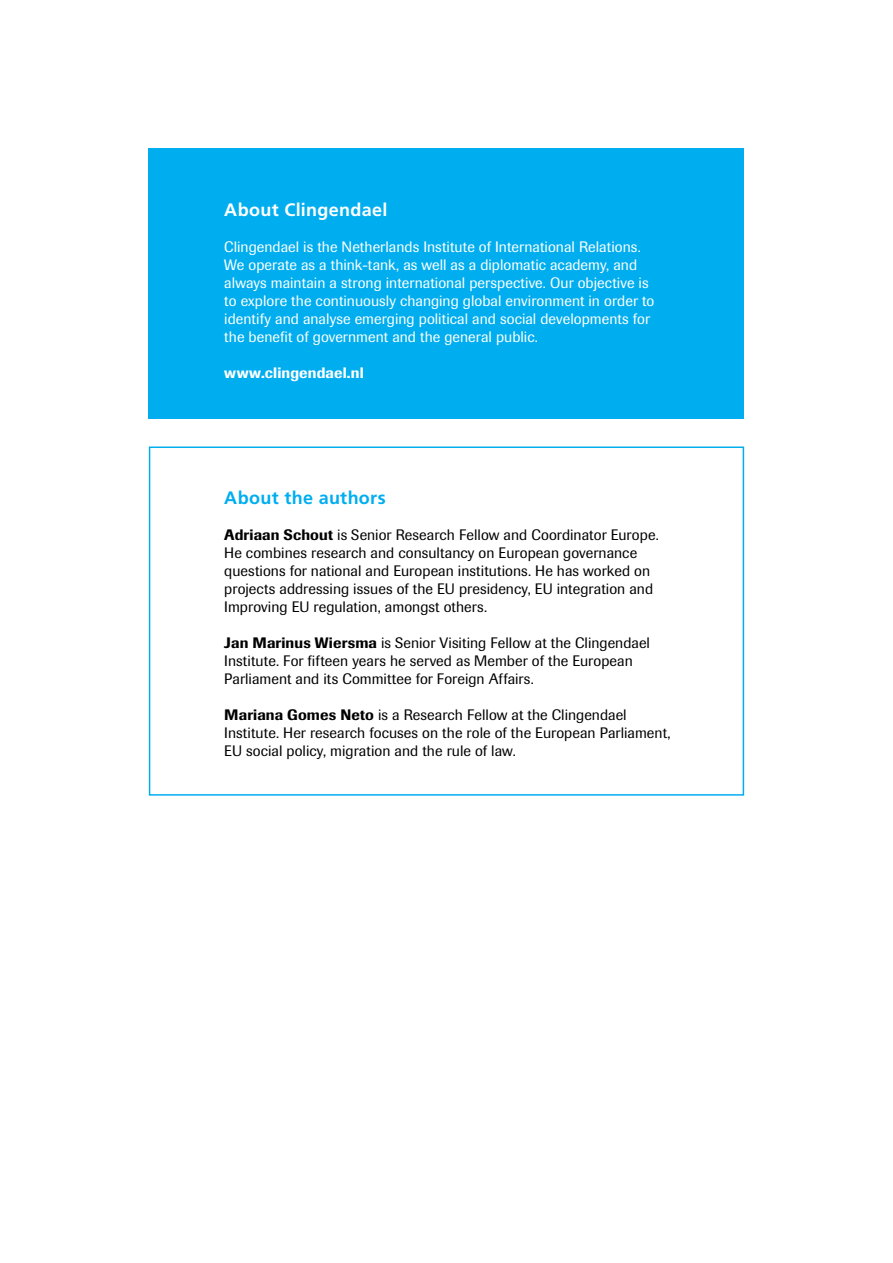
<style>
.page{position:relative;width:893px;height:1263px;background:#fff}
.page>*{position:absolute;margin:0;border:0;box-sizing:border-box;transform-origin:0 0}
.t1{font:700 18px "Frutiger LT Std";letter-spacing:.02em;color:#fff}
.t2{font:700 18px "Frutiger LT Std";letter-spacing:.015em;color:#00aeef}
.P_first{font:15px/18px "Imago";letter-spacing:.005em;color:#000}
.t3{font:15px/18px "Imago";letter-spacing:.005em;color:#fff}
.t4{font:500 15px "Imago";letter-spacing:.01em;color:#fff}
.s1{font-weight:500}
</style>
<div class="page">
<div style="left:149px;top:149px;width:595px;height:270px;background:#00aeef"></div>
<div style="left:149px;top:446px;width:595px;height:350px;border:2px solid #00aeef"></div>
<h2 class="t1" style="left:224px;top:199px;width:165px">About Clingendael</h2>
<p class="t3" style="left:224px;top:238px;width:432px">Clingendael is the Netherlands Institute of International Relations.<br>We operate as a think-tank, as well as a diplomatic academy, and always maintain a strong international perspective. Our objective is to explore the continuously changing global environment in order to identify and analyse emerging political and social developments for the benefit of government and the general public.</p>
<p class="t4" style="left:224px;top:364px;width:141px">www.clingendael.nl</p>
<h2 class="t2" style="left:224px;top:487px;width:163px">About the authors</h2>
<p class="P_first" style="left:224px;top:526px;width:436px"><span class="s1">Adriaan Schout</span> is Senior Research Fellow and Coordinator Europe.<br>He combines research and consultancy on European governance questions for national and European institutions. He has worked on projects addressing issues of the EU presidency, EU integration and Improving EU regulation, amongst others.</p>
<p class="P_first" style="left:224px;top:634px;width:427px"><span class="s1">Jan Marinus Wiersma</span> is Senior Visiting Fellow at the Clingendael<br>Institute. For fifteen years he served as Member of the European<br>Parliament and its Committee for Foreign Affairs.</p>
<p class="P_first" style="left:224px;top:706px;width:448px"><span class="s1">Mariana Gomes Neto</span> is a Research Fellow at the Clingendael<br>Institute. Her research focuses on the role of the European Parliament,<br>EU social policy, migration and the rule of law.</p>
</div>
